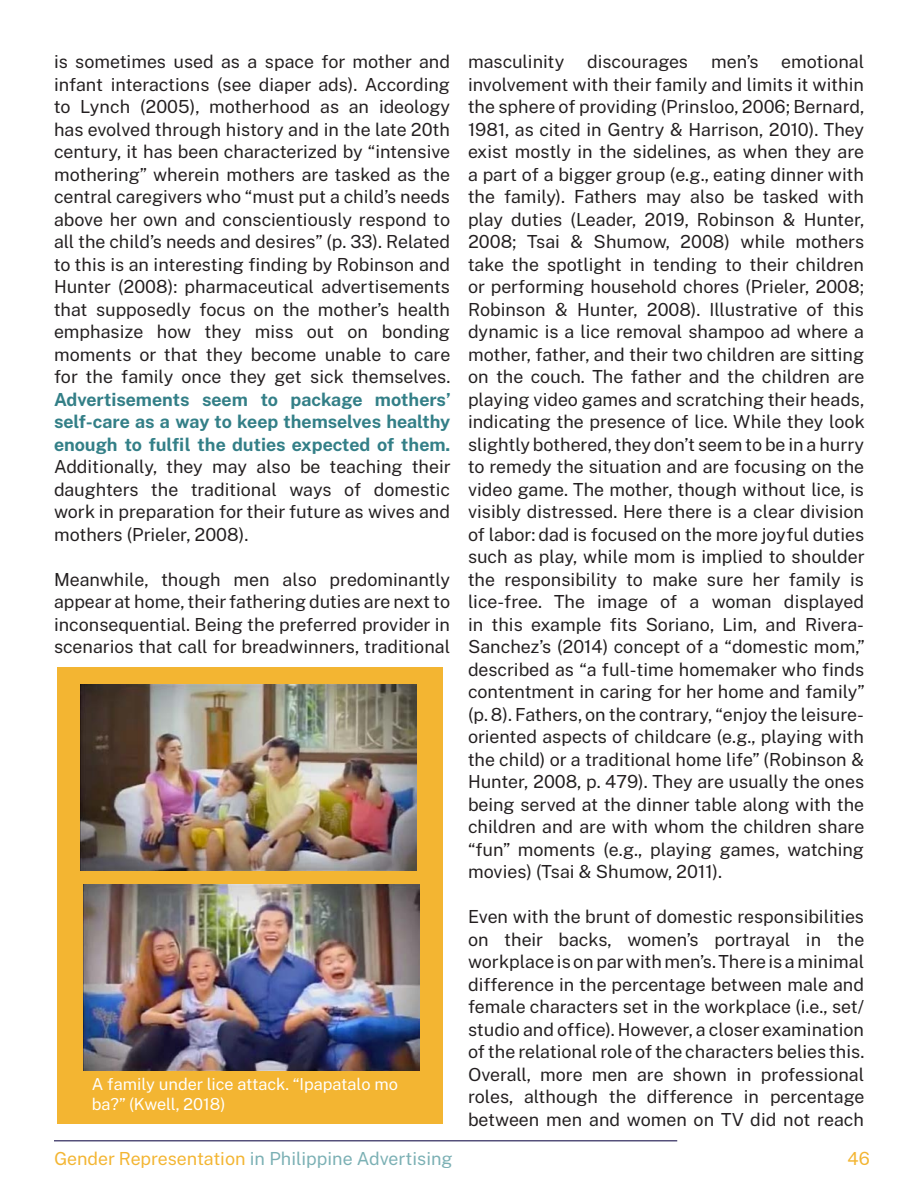
<style>
.page{position:relative;width:918px;height:1188px;background:#fff}
.page>*{position:absolute;margin:0;border:0;box-sizing:border-box;transform-origin:0 0}
.t1{font:18px/22.5px "Public Sans";color:#231f20;text-align:justify}
.t2{font:700 18px/22.5px "Public Sans";color:#337f87;text-align:justify}
.t3{font:18px "Public Sans";color:#7bb0b4}
.t4{font:18px "Public Sans";color:#f3b532}
.t5{font:16.5px/19.8px "Public Sans";color:#fff}
.s1{color:#f3b532}
</style>
<div class="page">
<div style="left:57px;top:667px;width:385px;height:457px;background:#f3b532"></div>
<img style="left:80px;top:685px;width:336px;height:185px">
<img style="left:83px;top:885px;width:336px;height:185px">
<hr style="left:54px;top:1140px;width:623px;height:2px;background:#55507a">
<p class="t1" style="left:54px;top:49px;width:398px">is sometimes used as a space for mother and infant interactions (see diaper ads). According to Lynch (2005), motherhood as an ideology has evolved through history and in the late 20th century, it has been characterized by “intensive mothering” wherein mothers are tasked as the central caregivers who “must put a child’s needs above her own and conscientiously respond to all the child’s needs and desires” (p. 33). Related to this is an interesting finding by Robinson and Hunter (2008): pharmaceutical advertisements that supposedly focus on the mother’s health emphasize how they miss out on bonding moments or that they become unable to care for the family once they get sick themselves.</p>
<p class="t2" style="left:54px;top:387px;width:398px">Advertisements seem to package mothers’ self-care as a way to keep themselves healthy enough to fulfil the duties expected of them.</p>
<p class="t1" style="left:54px;top:454px;width:398px">Additionally, they may also be teaching their daughters the traditional ways of domestic work in preparation for their future as wives and mothers (Prieler, 2008).</p>
<p class="t1" style="left:54px;top:567px;width:398px">Meanwhile, though men also predominantly appear at home, their fathering duties are next to inconsequential. Being the preferred provider in scenarios that call for breadwinners, traditional</p>
<p class="t1" style="left:468px;top:49px;width:398px;text-indent:313px">emotional involvement with their family and limits it within the sphere of providing (Prinsloo, 2006; Bernard, 1981, as cited in Gentry &amp; Harrison, 2010). They exist mostly in the sidelines, as when they are a part of a bigger group (e.g., eating dinner with the family). Fathers may also be tasked with play duties (Leader, 2019, Robinson &amp; Hunter, 2008; Tsai &amp; Shumow, 2008) while mothers take the spotlight in tending to their children or performing household chores (Prieler, 2008; Robinson &amp; Hunter, 2008). Illustrative of this dynamic is a lice removal shampoo ad where a mother, father, and their two children are sitting on the couch. The father and the children are playing video games and scratching their heads, indicating the presence of lice. While they look slightly bothered, they don’t seem to be in a hurry to remedy the situation and are focusing on the video game. The mother, though without lice, is visibly distressed. Here there is a clear division of labor: dad is focused on the more joyful duties such as play, while mom is implied to shoulder the responsibility to make sure her family is lice-free. The image of a woman displayed in this example fits Soriano, Lim, and Rivera-Sanchez’s (2014) concept of a “domestic mom,” described as “a full-time homemaker who finds contentment in caring for her home and family” (p. 8). Fathers, on the contrary, “enjoy the leisure&shy;oriented aspects of childcare (e.g., playing with the child) or a traditional home life” (Robinson &amp; Hunter, 2008, p. 479). They are usually the ones being served at the dinner table along with the children and are with whom the children share “fun” moments (e.g., playing games, watching movies) (Tsai &amp; Shumow, 2011).</p>
<p class="t1" style="left:468px;top:904px;width:398px">Even with the brunt of domestic responsibilities on their backs, women’s portrayal in the workplace is on par with men’s. There is a minimal difference in the percentage between male and female characters set in the workplace (i.e., set/ studio and office). However, a closer examination of the relational role of the characters belies this.<br>Overall, more men are shown in professional roles, although the difference in percentage between men and women on TV did not reach</p>
<p class="t1" style="left:468px;top:49px;width:98px">masculinity</p>
<p class="t1" style="left:587px;top:49px;width:103px">discourages</p>
<p class="t1" style="left:711px;top:49px;width:49px">men’s</p>
<p class="t5" style="left:92px;top:1073px;width:308px">A family under lice attack. “Ipapatalo mo ba?” (Kwell, 2018)</p>
<p class="t3" style="left:54px;top:1144px;width:400px"><span class="s1">Gender Representation</span> in Philippine Advertising</p>
<p class="t4" style="left:848px;top:1144px;width:24px">46</p>
</div>
